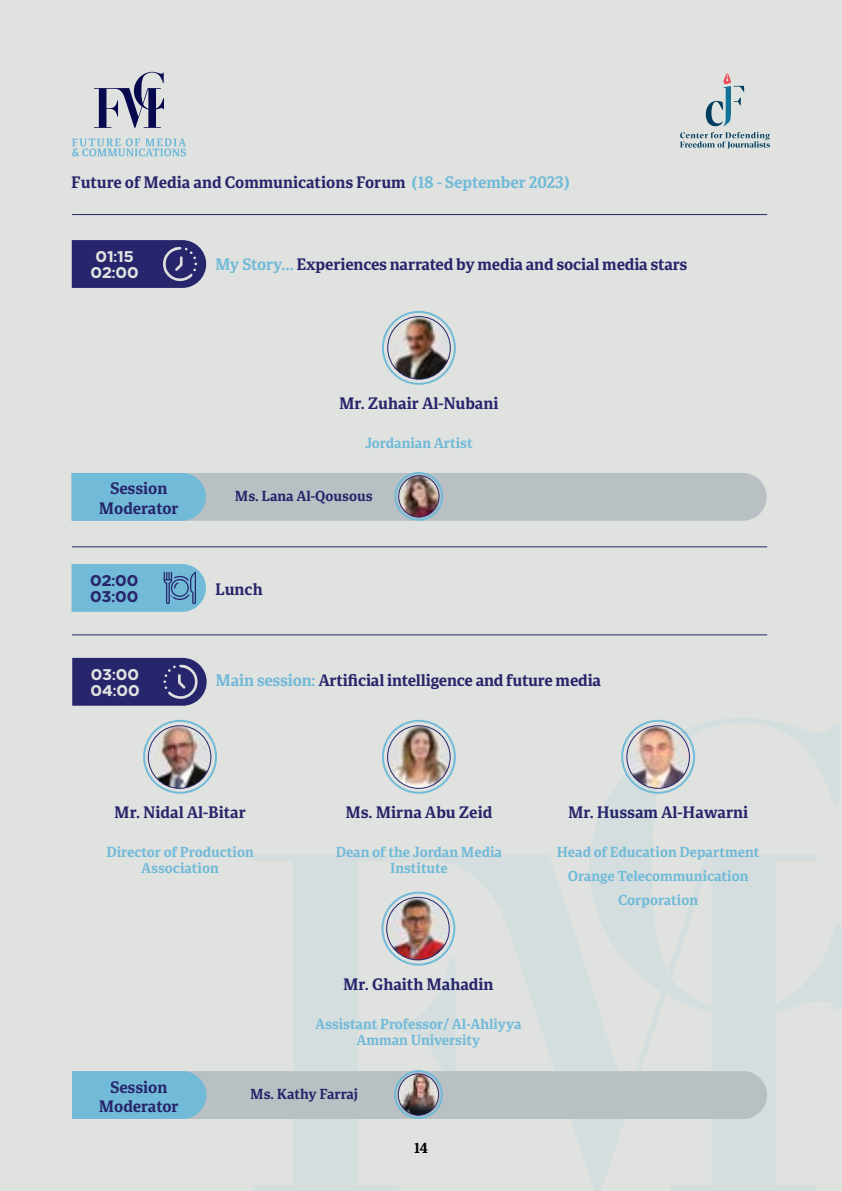
<style>
.page{position:relative;width:842px;height:1191px;background:#e0e2e0}
.page>*{position:absolute;margin:0;border:0;box-sizing:border-box;transform-origin:0 0}
.t1{font:700 16px/19.2px "Portada ARA";letter-spacing:-.005em;color:#27256b;text-align:center}
.t2{font:800 16px/16px "Loew Next Arabic";color:#e0e2e0;text-align:center}
.t3{font:800 16px/16px "Loew Next Arabic";letter-spacing:-.005em;color:#27256b}
.t4{font:700 14px/16px "Portada ARA";color:#71bad8;text-align:center}
.t5{font:700 14px "Portada ARA";color:#27256b}
.t6{font:700 14px "Portada ARA";color:#000}
.s1{color:#71bad8}
</style>
<div class="page">
<svg style="left:590px;top:718px;width:252px;height:291px"></svg>
<svg style="left:253px;top:855px;width:564px;height:336px"></svg>
<svg style="left:706px;top:72px;width:38px;height:54px"></svg>
<svg style="left:680px;top:132px;width:90px;height:17px"></svg>
<svg style="left:94px;top:72px;width:70px;height:56px"></svg>
<svg style="left:72px;top:138px;width:114px;height:18px"></svg>
<hr style="left:72px;top:214px;width:695px;height:1px;background:#27256b">
<hr style="left:72px;top:546px;width:695px;height:1px;background:#27256b">
<hr style="left:72px;top:634px;width:695px;height:1px;background:#27256b">
<svg style="left:72px;top:473px;width:695px;height:48px;background:#a9bec7"></svg>
<svg style="left:72px;top:240px;width:134px;height:48px;background:#353374"></svg>
<div style="left:382px;top:311px;width:74px;height:74px;border:2px solid #71bad8;border-radius:50%"></div>
<svg style="left:72px;top:564px;width:134px;height:48px;background:#72b4d2"></svg>
<div style="left:143px;top:720px;width:74px;height:73px;border:2px solid #71bad8;border-radius:50%"></div>
<div style="left:381px;top:891px;width:74px;height:74px;border:2px solid #71bad8;border-radius:50%"></div>
<div style="left:382px;top:720px;width:74px;height:73px;border:2px solid #71bad8;border-radius:50%"></div>
<div style="left:621px;top:720px;width:74px;height:73px;border:2px solid #71bad8;border-radius:50%"></div>
<svg style="left:72px;top:1071px;width:695px;height:48px;background:#a9bec7"></svg>
<svg style="left:72px;top:658px;width:135px;height:47px;background:#353374"></svg>
<img style="left:388px;top:316px;width:62px;height:63px;border-radius:31px">
<div style="left:387px;top:316px;width:63px;height:63px;border:1px solid #27256b;border-radius:50%"></div>
<img style="left:148px;top:725px;width:63px;height:63px;border-radius:31px">
<div style="left:148px;top:725px;width:63px;height:63px;border:1px solid #27256b;border-radius:50%"></div>
<img style="left:387px;top:897px;width:62px;height:63px;border-radius:31px">
<div style="left:386px;top:897px;width:63px;height:63px;border:1px solid #27256b;border-radius:50%"></div>
<img style="left:388px;top:725px;width:62px;height:63px;border-radius:31px">
<div style="left:387px;top:725px;width:63px;height:63px;border:1px solid #27256b;border-radius:50%"></div>
<img style="left:627px;top:725px;width:62px;height:63px;border-radius:31px">
<div style="left:627px;top:725px;width:63px;height:63px;border:1px solid #27256b;border-radius:50%"></div>
<img style="left:399px;top:476px;width:40px;height:41px;border-radius:20px">
<div style="left:398px;top:475px;width:41px;height:42px;border:1px solid #27256b;border-radius:50%"></div>
<img style="left:398px;top:1073px;width:41px;height:42px;border-radius:20px">
<div style="left:398px;top:1073px;width:41px;height:42px;border:1px solid #27256b;border-radius:50%"></div>
<p class="t1" style="left:71px;top:173px;width:500px">Future of Media and Communications Forum <span class="s1">(18 - September 2023)</span></p>
<p class="t2" style="left:91px;top:249px;width:50px">01:15<br>02:00</p>
<p class="t1" style="left:215px;top:255px;width:474px"><span class="s1">My Story…</span> Experiences narrated by media and social media stars</p>
<p class="t1" style="left:99px;top:479px;width:81px">Session<br>Moderator</p>
<p class="t3" style="left:90px;top:573px;width:50px">02:00<br>03:00</p>
<p class="t2" style="left:90px;top:667px;width:51px;text-align:left">03:00<br>04:00</p>
<p class="t1" style="left:339px;top:394px;width:161px">Mr. Zuhair Al-Nubani</p>
<p class="t4" style="left:365px;top:435px;width:109px">Jordanian Artist</p>
<p class="t5" style="left:235px;top:488px;width:139px">Ms. Lana Al-Qousous</p>
<p class="t1" style="left:215px;top:580px;width:49px">Lunch</p>
<p class="t1" style="left:215px;top:671px;width:387px"><span class="s1">Main session:</span> Artificial intelligence and future media</p>
<p class="t1" style="left:114px;top:802px;width:133px">Mr. Nidal Al-Bitar</p>
<p class="t1" style="left:345px;top:802px;width:149px">Ms. Mirna Abu Zeid</p>
<p class="t4" style="left:106px;top:844px;width:149px">Director of Production<br>Association</p>
<p class="t4" style="left:336px;top:844px;width:168px">Dean of the Jordan Media<br>Institute</p>
<p class="t1" style="left:343px;top:974px;width:152px">Mr. Ghaith Mahadin</p>
<p class="t4" style="left:315px;top:1016px;width:208px">Assistant Professor/ Al-Ahliyya<br>Amman University</p>
<p class="t1" style="left:99px;top:1077px;width:81px">Session<br>Moderator</p>
<p class="t5" style="left:250px;top:1086px;width:109px">Ms. Kathy Farraj</p>
<p class="t6" style="left:414px;top:1140px;width:15px">14</p>
<p class="t1" style="left:568px;top:802px;width:182px">Mr. Hussam Al-Hawarni</p>
<p class="t4" style="left:557px;top:840px;width:204px;line-height:24px">Head of Education Department<br>Orange Telecommunication<br>Corporation</p>
</div>
